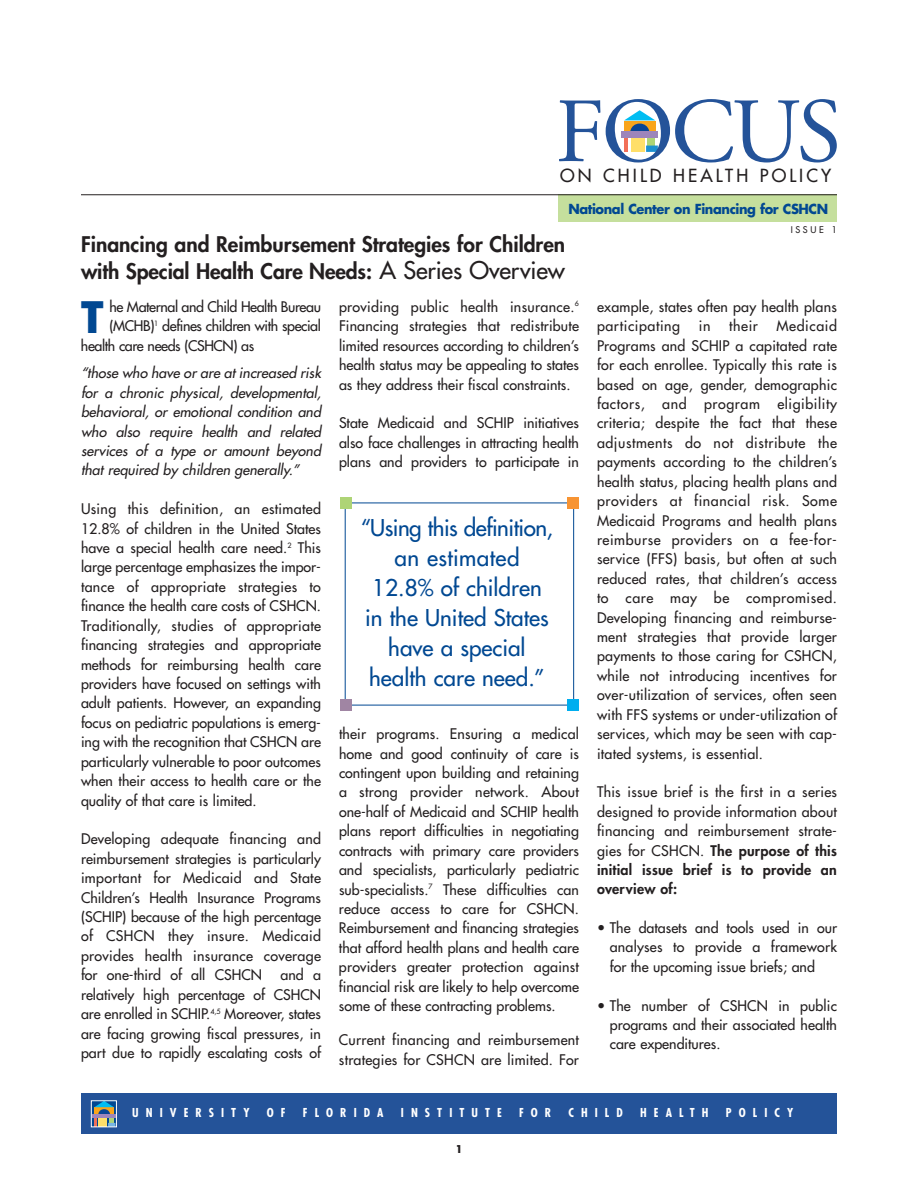
<style>
.page{position:relative;width:918px;height:1188px;background:#fff}
.page>*{position:absolute;margin:0;border:0;box-sizing:border-box;transform-origin:0 0}
.t1{font:91.65px "Adobe Garamond";letter-spacing:-.035em;color:#245399}
.t2{font:700 42.15px "Futura";color:#014892}
.t3{font:22.5px/30px "Futura";color:#014892;text-align:center}
.t4{font:800 21px/27px "Futura";color:#231f20}
.t5{font:17.55px "Futura";letter-spacing:.175em;color:#231f20}
.t6{font:14.25px/19.4px "Futura";color:#231f20;text-align:justify}
.t7{font:italic 14.25px/19.4px "Futura";color:#231f20}
.t8{font:14.25px "Futura";letter-spacing:-.03em;color:#231f20}
.t9{font:700 13.5px "Futura";letter-spacing:-.03em;color:#014892;scale:.96 1}
.t10{font:700 condensed 12px "Futura";letter-spacing:.59em;color:#fff}
.t11{font:700 10.5px "Futura";color:#231f20}
.t12{font:9px "Futura";letter-spacing:.29em;color:#231f20}
.s1{font-weight:400;font-size:23.7px}
.s2{font-weight:800}
</style>
<div class="page">
<div style="left:559px;top:195px;width:278px;height:27px;background:#c5df9d"></div>
<hr style="left:624px;top:138px;width:4px;height:14px;background:#f27059">
<div style="left:647px;top:138px;width:8px;height:8px;background:#aed476"></div>
<div style="left:646px;top:146px;width:12px;height:6px;background:#1c90d0"></div>
<svg style="left:624px;top:110px;width:31px;height:22px"></svg>
<div style="left:631px;top:139px;width:14px;height:13px;background:#ffdf69"></div>
<div style="left:621px;top:132px;width:37px;height:6px;background:#9d85bb"></div>
<div style="left:340px;top:497px;width:12px;height:12px;background:#aed476"></div>
<div style="left:568px;top:497px;width:11px;height:12px;background:#f79433"></div>
<div style="left:340px;top:699px;width:12px;height:12px;background:#a085a3"></div>
<div style="left:568px;top:699px;width:11px;height:12px;background:#00aeef"></div>
<hr style="left:81px;top:194px;width:756px;height:1px;background:#231f20">
<div style="left:81px;top:1094px;width:756px;height:40px;background:#245399"></div>
<div style="left:91px;top:1101px;width:25px;height:26px;background:#014892"></div>
<svg style="left:94px;top:1102px;width:21px;height:23px"></svg>
<div style="left:99px;top:1119px;width:8px;height:8px;background:#ffdf69"></div>
<hr style="left:92px;top:1114px;width:23px;height:4px;background:#9d85bb">
<div style="left:91px;top:1100px;width:26px;height:27px;border:1px solid #fff"></div>
<h1 class="t1" style="left:555px;top:95px;width:288px">FOCUS</h1>
<p class="t5" style="left:560px;top:167px;width:273px">ON CHILD HEALTH POLICY</p>
<p class="t9" style="left:568px;top:203px;width:272px">National Center on Financing for CSHCN</p>
<p class="t12" style="left:791px;top:226px;width:48px">ISSUE 1</p>
<h3 class="t4" style="left:81px;top:233px;width:486px">Financing and Reimbursement Strategies for Children with Special Health Care Needs: <span class="s1">A Series Overview</span></h3>
<p class="t8" style="left:110px;top:300px;width:213px">he Maternal and Child Health Bureau</p>
<p class="t8" style="left:110px;top:319px;width:213px">(MCHB)<sup>1</sup> defines children with special</p>
<p class="t8" style="left:81px;top:338px;width:175px">health care needs (CSHCN) as</p>
<p class="t7" style="left:81px;top:364px;width:244px">“those who have or are at increased risk for a chronic physical, developmental, behavioral, or emotional condition and who also require health and related services of a type or amount beyond that required by children generally.”</p>
<p class="t6" style="left:81px;top:500px;width:242px">Using this definition, an estimated 12.8% of children in the United States have a special health care need.<sup>2</sup> This large percentage emphasizes the impor&shy;tance of appropriate strategies to finance the health care costs of CSHCN.<br>Traditionally, studies of appropriate financing strategies and appropriate methods for reimbursing health care providers have focused on settings with adult patients. However, an expanding focus on pediatric populations is emerg&shy;ing with the recognition that CSHCN are particularly vulnerable to poor outcomes when their access to health care or the quality of that care is limited.</p>
<p class="t6" style="left:81px;top:830px;width:242px">Developing adequate financing and reimbursement strategies is particularly important for Medicaid and State Children’s Health Insurance Programs (SCHIP) because of the high percentage of CSHCN they insure. Medicaid provides health insurance coverage for one-third of all CSHCN</p>
<p class="t6" style="left:597px;top:298px;width:241px">example, states often pay health plans participating</p>
<p class="t6" style="left:339px;top:298px;width:242px">providing public health insurance.<sup>6<br></sup>Financing strategies that redistribute limited resources according to children’s health status may be appealing to states as they address their fiscal constraints.</p>
<p class="t6" style="left:339px;top:414px;width:242px">State Medicaid and SCHIP initiatives also face challenges in attracting health plans and providers to participate in</p>
<h2 class="t2" style="left:81px;top:298px;width:24px">T</h2>
<p class="t6" style="left:597px;top:317px;width:242px;text-indent:180px">Medicaid Programs and SCHIP a capitated rate for each enrollee. Typically this rate is based on age, gender, demographic factors, and program eligibility criteria; despite the fact that these adjustments do not distribute the payments according to the children’s health status, placing health plans and providers at financial risk. Some Medicaid Programs and health plans reimburse providers on a fee-for&shy;service (FFS) basis, but often at such reduced rates, that children’s access to care may be compromised.<br>Developing financing and reimburse&shy;ment strategies that provide larger payments to those caring for CSHCN, while not introducing incentives for over-utilization of services, often seen with FFS systems or under-utilization of services, which may be seen with cap&shy;itated systems, is essential.</p>
<p class="t6" style="left:597px;top:783px;width:242px">This issue brief is the first in a series designed to provide information about financing and reimbursement strate&shy;gies for CSHCN. <span class="s2">The purpose of this initial issue brief is to provide an overview of:</span></p>
<p class="t6" style="left:610px;top:919px;width:229px;text-indent:-13px">• The datasets and tools used in our analyses to provide a framework for the upcoming issue briefs; and</p>
<p class="t6" style="left:610px;top:997px;width:229px;text-indent:-13px">• The number of CSHCN in public programs and their associated health care expenditures.</p>
<p class="t6" style="left:699px;top:317px;width:13px">in</p>
<p class="t6" style="left:729px;top:317px;width:30px">their</p>
<h3 class="t3" style="left:361px;top:514px;width:194px">“Using this definition, an estimated<br>12.8% of children in the United States have a special health care need.”</h3>
<p class="t6" style="left:339px;top:725px;width:242px">their programs. Ensuring a medical home and good continuity of care is contingent upon building and retaining a strong provider network. About one-half of Medicaid and SCHIP health plans report difficulties in negotiating contracts with primary care providers and specialists, particularly pediatric sub-specialists.<sup>7</sup> These difficulties can reduce access to care for CSHCN.<br>Reimbursement and financing strategies that afford health plans and health care providers greater protection against financial risk are likely to help overcome some of these contracting problems.</p>
<p class="t6" style="left:339px;top:1032px;width:242px">Current financing and reimbursement strategies for CSHCN are limited. For</p>
<p class="t6" style="left:81px;top:966px;width:242px;text-indent:200px">and a relatively high percentage of CSHCN are enrolled in SCHIP.<sup>4,5</sup> Moreover, states are facing growing fiscal pressures, in part due to rapidly escalating costs of</p>
<p class="t10" style="left:132px;top:1107px;width:119px">UNIVERSITY</p>
<p class="t10" style="left:267px;top:1107px;width:20px">O F</p>
<p class="t10" style="left:303px;top:1107px;width:82px">FLORIDA</p>
<p class="t10" style="left:401px;top:1107px;width:102px">INSTITUTE</p>
<p class="t10" style="left:519px;top:1107px;width:34px">FOR</p>
<p class="t10" style="left:569px;top:1107px;width:56px">CHILD</p>
<p class="t10" style="left:640px;top:1107px;width:70px">HEALTH</p>
<p class="t10" style="left:726px;top:1107px;width:69px">POLICY</p>
<p class="t11" style="left:455px;top:1144px;width:9px">1</p>
</div>
